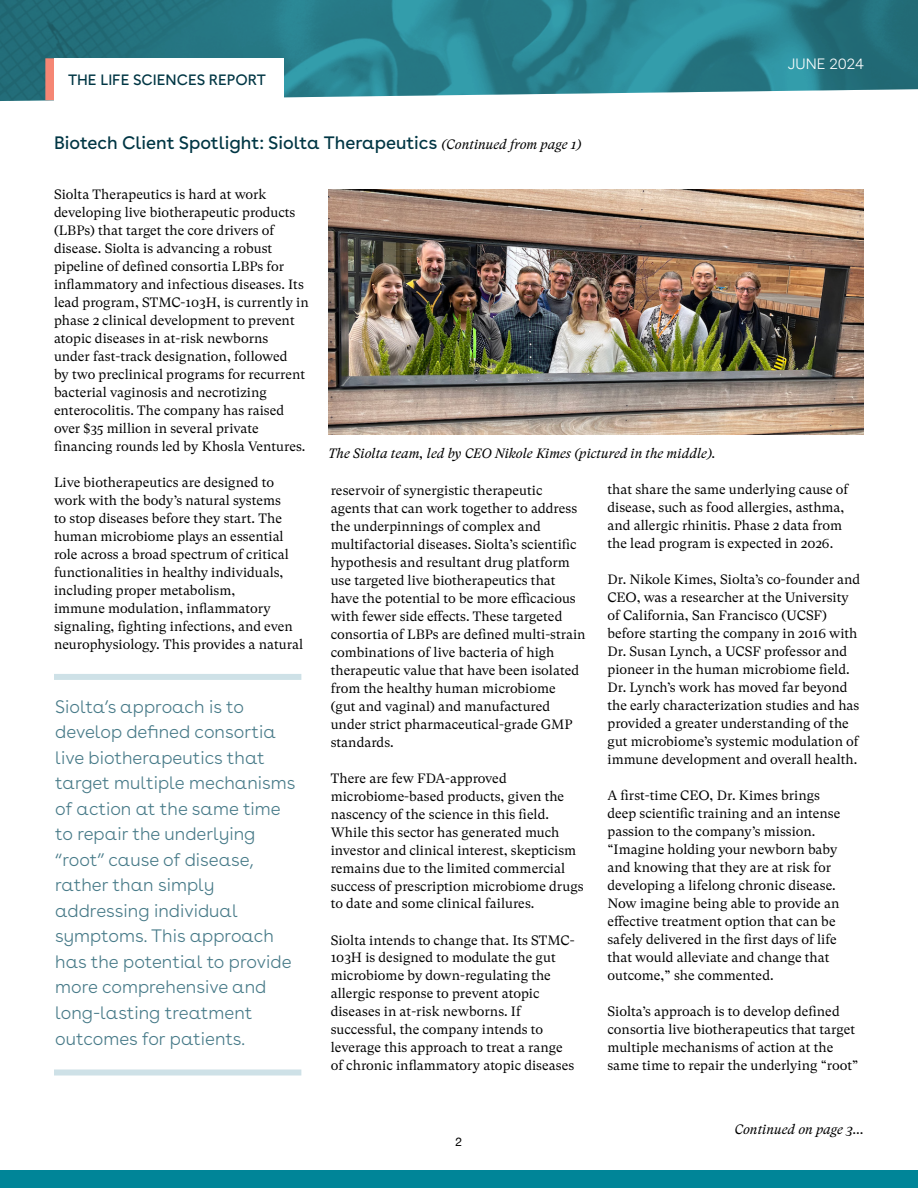
<style>
.page{position:relative;width:918px;height:1188px;background:#fff}
.page>*{position:absolute;margin:0;border:0;box-sizing:border-box;transform-origin:0 0}
.t1{font:300 18px/25.5px "Buenos Aires";color:#477a88}
.t2{font:18px "Buenos Aires";color:#003644}
.t3{font:15px "Buenos Aires";color:#003644}
.t4{font:300 15px "Buenos Aires";color:#fff}
.t5{font:13.5px/18px "GT Super Text";color:#000}
.t6{font:italic 13.5px "GT Super Text";letter-spacing:-.01em;color:#000}
.t7{font:12px "Helvetica Neue";color:#000}
.s1{font-family:"GT Super Text";font-style:italic;font-size:13.5px;color:#000}
</style>
<div class="page">
<svg style="left:0;top:0;width:918px;height:101px;background:#348591"></svg>
<div style="left:54px;top:58px;width:230px;height:50px;background:#fff"></div>
<div style="left:45px;top:58px;width:9px;height:42px;background:#f58674"></div>
<div style="left:0;top:1171px;width:918px;height:17px;background:#008598"></div>
<img style="left:329px;top:189px;width:535px;height:245px">
<div style="left:54px;top:674px;width:247px;height:6px;background:#cee1e7"></div>
<div style="left:54px;top:1070px;width:247px;height:6px;background:#cee1e7"></div>
<p class="t3" style="left:68px;top:68px;width:200px">THE LIFE SCIENCES REPORT</p>
<h1 class="t2" style="left:54px;top:128px;width:529px">Biotech Client Spotlight: Siolta Therapeutics <span class="s1">(Continued from page 1)</span></h1>
<p class="t4" style="left:788px;top:52px;width:78px">JUNE 2024</p>
<p class="t5" style="left:54px;top:186px;width:256px">Siolta Therapeutics is hard at work developing live biotherapeutic products (LBPs) that target the core drivers of disease. Siolta is advancing a robust pipeline of defined consortia LBPs for inflammatory and infectious diseases. Its lead program, STMC-103H, is currently in phase 2 clinical development to prevent atopic diseases in at-risk newborns<br>under fast-track designation, followed<br>by two preclinical programs for recurrent bacterial vaginosis and necrotizing enterocolitis. The company has raised over $35 million in several private financing rounds led by Khosla Ventures.</p>
<p class="t5" style="left:54px;top:474px;width:251px">Live biotherapeutics are designed to work with the body’s natural systems<br>to stop diseases before they start. The human microbiome plays an essential role across a broad spectrum of critical functionalities in healthy individuals, including proper metabolism,<br>immune modulation, inflammatory signaling, fighting infections, and even neurophysiology. This provides a natural</p>
<p class="t5" style="left:331px;top:481px;width:256px">reservoir of synergistic therapeutic agents that can work together to address the underpinnings of complex and multifactorial diseases. Siolta’s scientific hypothesis and resultant drug platform use targeted live biotherapeutics that have the potential to be more efficacious with fewer side effects. These targeted consortia of LBPs are defined multi-strain combinations of live bacteria of high therapeutic value that have been isolated from the healthy human microbiome<br>(gut and vaginal) and manufactured under strict pharmaceutical-grade GMP standards.</p>
<p class="t5" style="left:331px;top:769px;width:254px">There are few FDA-approved microbiome-based products, given the nascency of the science in this field.<br>While this sector has generated much investor and clinical interest, skepticism remains due to the limited commercial success of prescription microbiome drugs to date and some clinical failures.</p>
<p class="t5" style="left:331px;top:931px;width:245px">Siolta intends to change that. Its STMC-103H is designed to modulate the gut microbiome by down-regulating the allergic response to prevent atopic diseases in at-risk newborns. If successful, the company intends to leverage this approach to treat a range of chronic inflammatory atopic diseases</p>
<p class="t6" style="left:329px;top:446px;width:389px">The Siolta team, led by CEO Nikole Kimes (pictured in the middle).</p>
<p class="t5" style="left:608px;top:481px;width:242px">that share the same underlying cause of disease, such as food allergies, asthma, and allergic rhinitis. Phase 2 data from the lead program is expected in 2026.</p>
<p class="t5" style="left:608px;top:571px;width:254px">Dr. Nikole Kimes, Siolta’s co-founder and CEO, was a researcher at the University of California, San Francisco (UCSF) before starting the company in 2016 with Dr. Susan Lynch, a UCSF professor and pioneer in the human microbiome field.<br>Dr. Lynch’s work has moved far beyond the early characterization studies and has provided a greater understanding of the gut microbiome’s systemic modulation of immune development and overall health.</p>
<p class="t5" style="left:608px;top:787px;width:234px">A first-time CEO, Dr. Kimes brings deep scientific training and an intense passion to the company’s mission. “Imagine holding your newborn baby and knowing that they are at risk for developing a lifelong chronic disease.<br>Now imagine being able to provide an effective treatment option that can be safely delivered in the first days of life that would alleviate and change that outcome,” she commented.</p>
<p class="t5" style="left:608px;top:1003px;width:252px">Siolta’s approach is to develop defined consortia live biotherapeutics that target multiple mechanisms of action at the same time to repair the underlying “root”</p>
<p class="t1" style="left:55px;top:692px;width:242px">Siolta’s approach is to develop defined consortia live biotherapeutics that target multiple mechanisms of action at the same time to repair the underlying “root” cause of disease, rather than simply addressing individual symptoms. This approach has the potential to provide more comprehensive and long-lasting treatment outcomes for patients.</p>
<p class="t7" style="left:456px;top:1133px;width:8px">2</p>
<p class="t6" style="left:734px;top:1122px;width:131px">Continued on page 3...</p>
</div>
